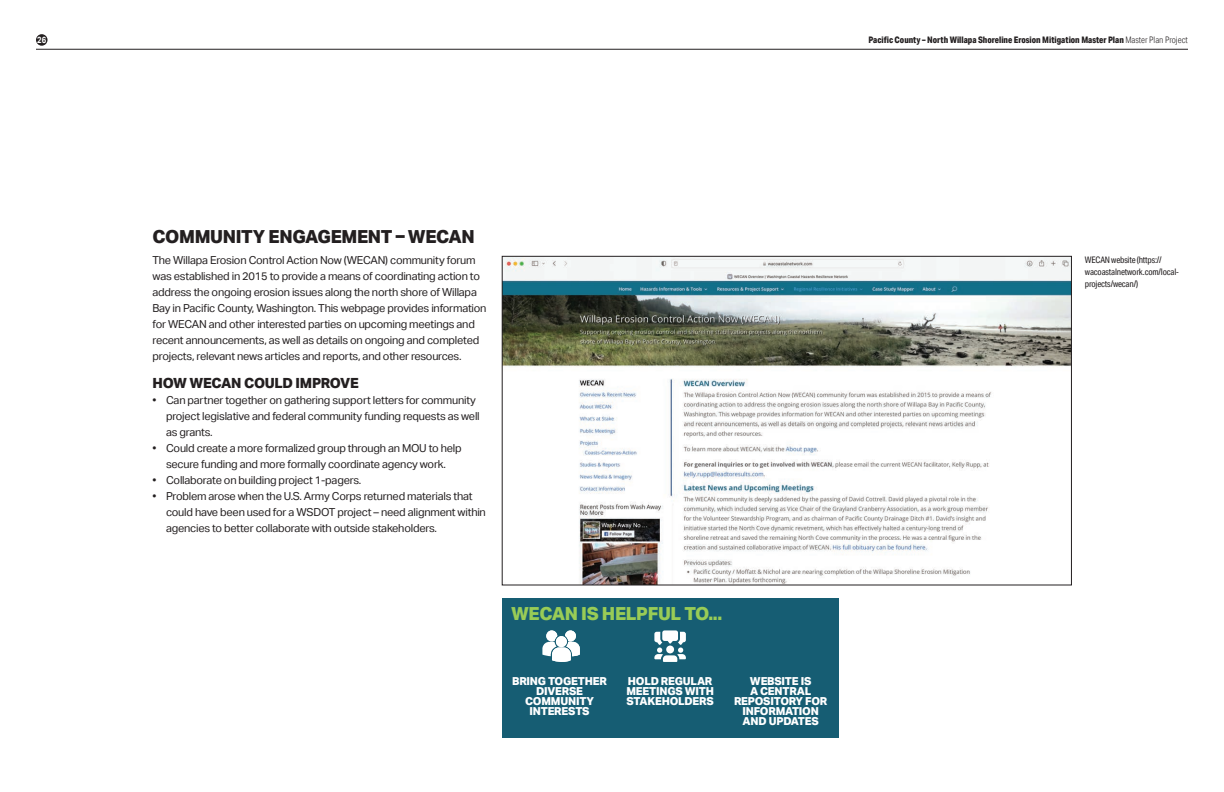
<style>
.page{position:relative;width:1224px;height:792px;background:#fff}
.page>*{position:absolute;margin:0;border:0;box-sizing:border-box;transform-origin:0 0}
.Heading_2{font:800 18px "Aktiv Grotesk";letter-spacing:-.02em;color:#231f20}
.Heading_2-2{font:800 18px "Aktiv Grotesk";letter-spacing:-.02em;color:#99cc56}
.Heading_3{font:800 14px "Aktiv Grotesk";letter-spacing:-.02em;color:#231f20}
.Body_Text{font:11px/16px "Aktiv Grotesk";letter-spacing:-.02em;color:#231f20}
.Outreach_Text{font:800 11px/10px "Aktiv Grotesk";letter-spacing:-.02em;color:#fff;text-align:center}
.t1{font:800 9px "Aktiv Grotesk Cd";color:#231f20}
.t2{font:9px/12px "Aktiv Grotesk Cd";letter-spacing:-.02em;color:#231f20}
.t3{font:700 9px "Aktiv Grotesk Cd";color:#fff}
.s1{font-weight:300}
</style>
<div class="page">
<hr style="left:36px;top:49px;width:1152px;height:1px;background:#231f20">
<div style="left:36px;top:34px;width:12px;height:12px;background:#231f20;border-radius:50%"></div>
<div style="left:502px;top:598px;width:336px;height:140px;background:#165d73"></div>
<svg style="left:542px;top:630px;width:38px;height:32px"></svg>
<svg style="left:654px;top:630px;width:32px;height:32px"></svg>
<img style="left:504px;top:258px;width:566px;height:325px">
<p class="t3" style="left:37px;top:34px;width:10px">26</p>
<p class="t1" style="left:868px;top:34px;width:321px">Pacific County – North Willapa Shoreline Erosion Mitigation Master Plan <span class="s1">Master Plan Project</span></p>
<p class="Heading_2" style="left:153px;top:226px;width:324px">COMMUNITY ENGAGEMENT – WECAN</p>
<p class="Body_Text" style="left:153px;top:252px;width:336px">The Willapa Erosion Control Action Now (WECAN) community forum was established in 2015 to provide a means of coordinating action to address the ongoing erosion issues along the north shore of Willapa Bay in Pacific County, Washington. This webpage provides information for WECAN and other interested parties on upcoming meetings and recent announcements, as well as details on ongoing and completed projects, relevant news articles and reports, and other resources.</p>
<p class="Heading_3" style="left:153px;top:375px;width:208px">HOW WECAN COULD IMPROVE</p>
<p class="Body_Text" style="left:166px;top:392px;width:315px;text-indent:-14px">• Can partner together on gathering support letters for community project legislative and federal community funding requests as well as grants.</p>
<p class="Body_Text" style="left:153px;top:440px;width:311px;text-align:center">• Could create a more formalized group through an MOU to help secure funding and more formally coordinate agency work.</p>
<p class="Body_Text" style="left:153px;top:472px;width:210px">• Collaborate on building project 1-pagers.</p>
<p class="Body_Text" style="left:166px;top:488px;width:321px;text-indent:-14px">• Problem arose when the U.S. Army Corps returned materials that could have been used for a WSDOT project – need alignment within agencies to better collaborate with outside stakeholders.</p>
<p class="Heading_2-2" style="left:511px;top:604px;width:213px">WECAN IS HELPFUL TO...</p>
<p class="Outreach_Text" style="left:512px;top:677px;width:96px">BRING TOGETHER<br>DIVERSE<br>COMMUNITY<br>INTERESTS</p>
<p class="Outreach_Text" style="left:626px;top:677px;width:89px;text-align:left">HOLD REGULAR<br>MEETINGS WITH<br>STAKEHOLDERS</p>
<p class="Outreach_Text" style="left:734px;top:677px;width:95px">WEBSITE IS<br>A CENTRAL<br>REPOSITORY FOR<br>INFORMATION<br>AND UPDATES</p>
<p class="t2" style="left:1085px;top:253px;width:95px">WECAN website (https:// wacoastalnetwork.com/local&shy;projects/wecan/)</p>
</div>
